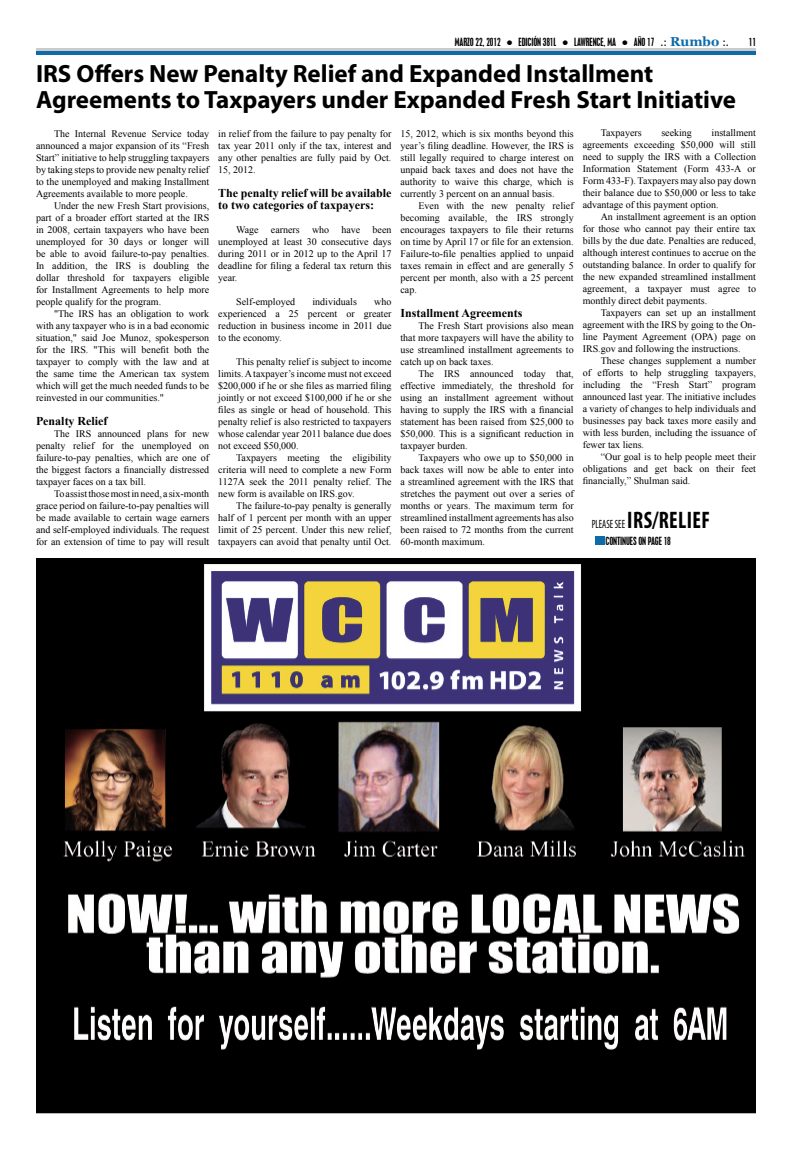
<style>
.page{position:relative;width:792px;height:1152px;background:#fff}
.page>*{position:absolute;margin:0;border:0;box-sizing:border-box;transform-origin:0 0}
.t1{font:700 25px/26px "Myriad Pro";color:#000}
.t2{font:700 condensed 24px "Myriad Pro";color:#000;scale:.9 1}
.t3{font:700 12px/12px "Times New Roman";color:#000}
.t4{font:10px/12px "Times New Roman";color:#000;text-align:justify}
.t5{font:condensed 10px "Placard";color:#000}
.s1{font-family:"Tahoma";font-weight:700;font-stretch:normal}
.s2{font-family:"Tahoma";font-stretch:normal}
.s3{font-family:"Georgia";font-weight:700;font-stretch:normal;font-size:13px;color:#0d6ba8}
.s4{font-weight:400;font-size:12px}
</style>
<div class="page">
<div style="left:36px;top:50px;width:720px;height:5px;background:#0d6ba8"></div>
<hr style="left:36px;top:48px;width:720px;height:2px;background:#cbcbcb">
<div style="left:596px;top:536px;width:9px;height:9px;background:#0d6ba8"></div>
<img style="left:36px;top:558px;width:720px;height:556px">
<p class="t5" style="left:455px;top:36px;width:276px">MARZO 22, 2012 <span class="s1">•</span> EDICIÓN 381L <span class="s1">•</span> LAWRENCE, MA <span class="s1">•</span> AÑO 17 <span class="s2">.:</span> <span class="s3">Rumbo</span> <span class="s2">:.</span></p>
<p class="t5" style="left:749px;top:36px;width:9px">11</p>
<h1 class="t1" style="left:36px;top:60px;width:702px">IRS Offers New Penalty Relief and Expanded Installment<br>Agreements to Taxpayers under Expanded Fresh Start Initiative</h1>
<p class="t4" style="left:36px;top:127px;width:175px;text-indent:18px">The Internal Revenue Service today announced a major expansion of its “Fresh Start” initiative to help struggling taxpayers by taking steps to provide new penalty relief to the unemployed and making Installment Agreements available to more people.</p>
<p class="t4" style="left:36px;top:199px;width:175px;text-indent:18px">Under the new Fresh Start provisions, part of a broader effort started at the IRS in 2008, certain taxpayers who have been unemployed for 30 days or longer will be able to avoid failure-to-pay penalties.<br>In addition, the IRS is doubling the dollar threshold for taxpayers eligible for Installment Agreements to help more people qualify for the program.</p>
<p class="t4" style="left:36px;top:307px;width:175px;text-indent:18px">"The IRS has an obligation to work with any taxpayer who is in a bad economic situation," said Joe Munoz, spokesperson for the IRS. "This will benefit both the taxpayer to comply with the law and at the same time the American tax system which will get the much needed funds to be reinvested in our communities."</p>
<p class="t3" style="left:36px;top:414px;width:73px">Penalty Relief</p>
<p class="t4" style="left:36px;top:427px;width:175px;text-indent:18px">The IRS announced plans for new penalty relief for the unemployed on failure-to-pay penalties, which are one of the biggest factors a financially distressed taxpayer faces on a tax bill.</p>
<p class="t4" style="left:36px;top:487px;width:175px;text-indent:18px">To assist those most in need, a six-month grace period on failure-to-pay penalties will be made available to certain wage earners and self-employed individuals. The request for an extension of time to pay will result</p>
<p class="t4" style="left:218px;top:127px;width:175px">in relief from the failure to pay penalty for tax year 2011 only if the tax, interest and any other penalties are fully paid by Oct.<br>15, 2012.</p>
<p class="t3" style="left:218px;top:186px;width:175px">The penalty relief will be available to two categories of taxpayers:</p>
<p class="t4" style="left:218px;top:223px;width:175px;text-indent:18px">Wage earners who have been unemployed at least 30 consecutive days during 2011 or in 2012 up to the April 17 deadline for filing a federal tax return this year.</p>
<p class="t4" style="left:236px;top:295px;width:60px">Self-employed</p>
<p class="t4" style="left:312px;top:295px;width:46px">individuals</p>
<p class="t4" style="left:218px;top:295px;width:175px;text-indent:156px">who experienced a 25 percent or greater reduction in business income in 2011 due to the economy.</p>
<p class="t4" style="left:218px;top:355px;width:175px;text-indent:18px">This penalty relief is subject to income limits. A taxpayer’s income must not exceed $200,000 if he or she files as married filing jointly or not exceed $100,000 if he or she files as single or head of household. This penalty relief is also restricted to taxpayers whose calendar year 2011 balance due does not exceed $50,000.</p>
<p class="t4" style="left:218px;top:451px;width:175px;text-indent:18px">Taxpayers meeting the eligibility criteria will need to complete a new Form 1127A seek the 2011 penalty relief. The new form is available on IRS.gov.</p>
<p class="t4" style="left:218px;top:499px;width:175px;text-indent:18px">The failure-to-pay penalty is generally half of 1 percent per month with an upper limit of 25 percent. Under this new relief, taxpayers can avoid that penalty until Oct.</p>
<p class="t4" style="left:583px;top:127px;width:175px;text-indent:129px">installment agreements exceeding $50,000 will still need to supply the IRS with a Collection Information Statement (Form 433-A or Form 433-F). Taxpayers may also pay down their balance due to $50,000 or less to take advantage of this payment option.</p>
<p class="t4" style="left:583px;top:211px;width:175px;text-indent:18px">An installment agreement is an option for those who cannot pay their entire tax bills by the due date. Penalties are reduced, although interest continues to accrue on the outstanding balance. In order to qualify for the new expanded streamlined installment agreement, a taxpayer must agree to monthly direct debit payments.</p>
<p class="t4" style="left:583px;top:307px;width:175px;text-indent:18px">Taxpayers can set up an installment agreement with the IRS by going to the On&shy;line Payment Agreement (OPA) page on IRS.gov and following the instructions.</p>
<p class="t4" style="left:583px;top:355px;width:175px;text-indent:18px">These changes supplement a number of efforts to help struggling taxpayers, including the “Fresh Start” program announced last year. The initiative includes a variety of changes to help individuals and businesses pay back taxes more easily and with less burden, including the issuance of fewer tax liens.</p>
<p class="t4" style="left:583px;top:451px;width:175px;text-indent:18px">“Our goal is to help people meet their obligations and get back on their feet financially,” Shulman said.</p>
<p class="t4" style="left:601px;top:127px;width:42px">Taxpayers</p>
<p class="t4" style="left:661px;top:127px;width:32px">seeking</p>
<p class="t4" style="left:400px;top:127px;width:175px">15, 2012, which is six months beyond this year’s filing deadline. However, the IRS is still legally required to charge interest on unpaid back taxes and does not have the authority to waive this charge, which is currently 3 percent on an annual basis.</p>
<p class="t4" style="left:400px;top:199px;width:175px;text-indent:18px">Even with the new penalty relief becoming available, the IRS strongly encourages taxpayers to file their returns on time by April 17 or file for an extension.<br>Failure-to-file penalties applied to unpaid taxes remain in effect and are generally 5 percent per month, also with a 25 percent cap.</p>
<p class="t3" style="left:400px;top:306px;width:124px">Installment Agreements</p>
<p class="t4" style="left:400px;top:319px;width:175px;text-indent:18px">The Fresh Start provisions also mean that more taxpayers will have the ability to use streamlined installment agreements to catch up on back taxes.</p>
<p class="t4" style="left:400px;top:367px;width:175px;text-indent:18px">The IRS announced today that, effective immediately, the threshold for using an installment agreement without having to supply the IRS with a financial statement has been raised from $25,000 to $50,000. This is a significant reduction in taxpayer burden.</p>
<p class="t4" style="left:400px;top:451px;width:175px;text-indent:18px">Taxpayers who owe up to $50,000 in back taxes will now be able to enter into a streamlined agreement with the IRS that stretches the payment out over a series of months or years. The maximum term for streamlined installment agreements has also been raised to 72 months from the current 60-month maximum.</p>
<h2 class="t2" style="left:592px;top:505px;width:115px"><span class="s4">PLEASE SEE</span> IRS/RELIEF</h2>
<p class="t5" style="left:606px;top:535px;width:67px">CONTINUES ON PAGE 18</p>
</div>
